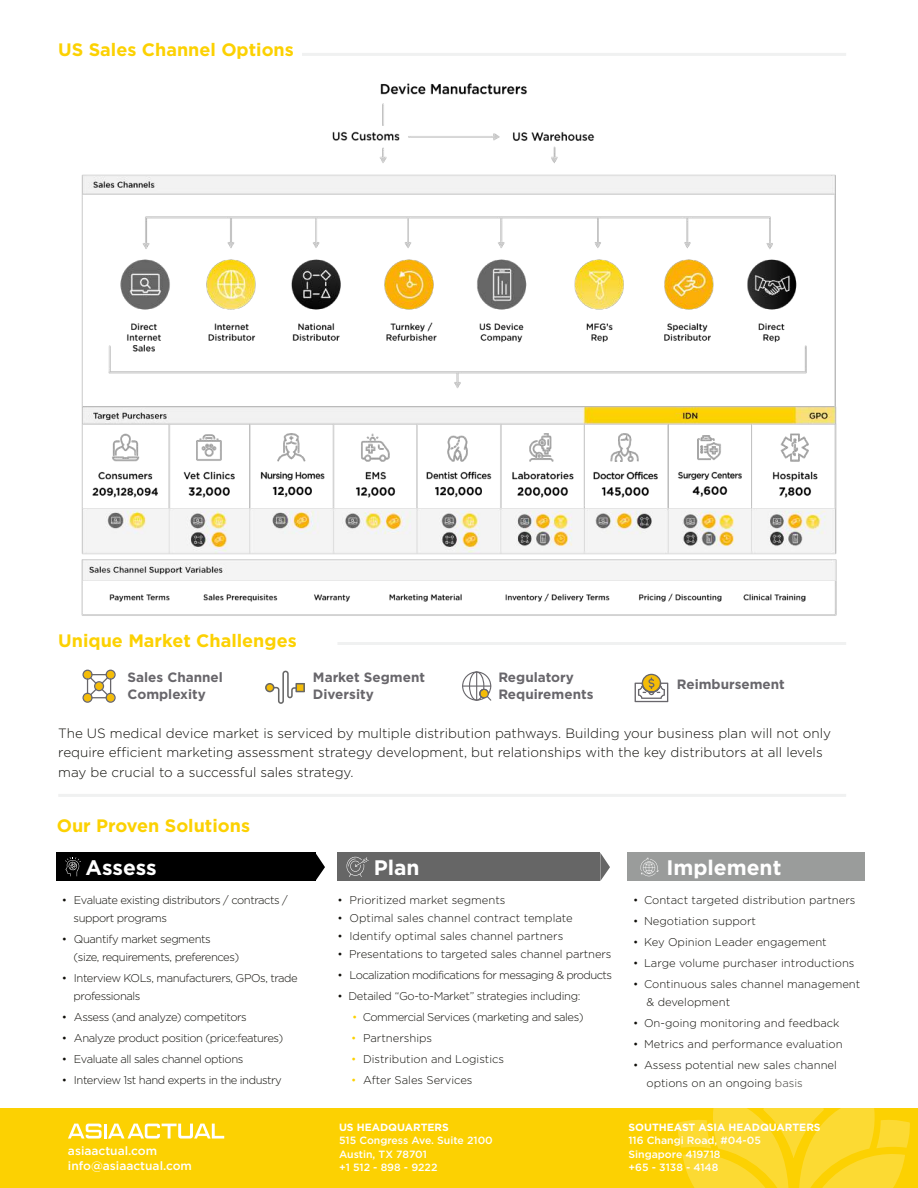
<style>
.page{position:relative;width:918px;height:1188px;background:#fff}
.page>*{position:absolute;margin:0;border:0;box-sizing:border-box;transform-origin:0 0}
.t1{font:700 21px "Gotham HTF";color:#fff}
.t2{font:700 18px "Gotham HTF";color:#fcd102}
.t3{font:300 13.5px/19.5px "Gotham HTF";color:#11100b}
.t4{font:700 13.5px/16.5px "Gotham HTF";color:#68666b}
.t5{font:500 12px/15px "Gotham HTF";color:#fff}
.t6{font:300 11.25px/18px "Gotham HTF";letter-spacing:-.015em;color:#11100b}
.t7{font:300 11.25px/18px "Gotham HTF";letter-spacing:-.04em;color:#11100b}
.t8{font:300 11.25px "Gotham HTF";letter-spacing:-.05em;color:#11100b}
.t9{font:500 10.5px/13.5px "Gotham HTF";color:#fff}
.t10{font:700 10.5px "Gotham HTF";color:#fff}
.s1{color:#fcd102}
</style>
<div class="page">
<img style="left:81px;top:83px;width:756px;height:533px">
<div style="left:0;top:1109px;width:918px;height:79px;background:#fcd102"></div>
<svg style="left:68px;top:1124px;width:34px;height:15px"></svg>
<hr style="left:104px;top:1124px;width:3px;height:15px;background:#fff">
<svg style="left:108px;top:1124px;width:116px;height:15px"></svg>
<svg style="left:677px;top:1108px;width:234px;height:80px"></svg>
<div style="left:56px;top:853px;width:259px;height:28px;background:#000"></div>
<div style="left:338px;top:853px;width:262px;height:28px;background:#666"></div>
<div style="left:627px;top:853px;width:237px;height:28px;background:#9a9c9b"></div>
<svg style="left:65px;top:857px;width:16px;height:19px"></svg>
<svg style="left:347px;top:857px;width:22px;height:20px"></svg>
<svg style="left:640px;top:858px;width:19px;height:18px"></svg>
<hr style="left:338px;top:642px;width:508px;height:3px;background:#f0f1f1">
<hr style="left:302px;top:53px;width:544px;height:3px;background:#f0f1f1">
<hr style="left:58px;top:794px;width:788px;height:3px;background:#f0f1f1">
<svg style="left:315px;top:853px;width:10px;height:28px"></svg>
<svg style="left:600px;top:853px;width:10px;height:28px"></svg>
<svg style="left:82px;top:670px;width:34px;height:33px"></svg>
<svg style="left:265px;top:671px;width:40px;height:33px"></svg>
<svg style="left:462px;top:671px;width:29px;height:30px"></svg>
<hr style="left:476px;top:671px;width:1px;height:30px;background:#68666b">
<svg style="left:635px;top:674px;width:33px;height:28px"></svg>
<h2 class="t2" style="left:58px;top:42px;width:237px">US Sales Channel Options</h2>
<h2 class="t2" style="left:58px;top:634px;width:240px">Unique Market Challenges</h2>
<p class="t4" style="left:128px;top:670px;width:97px">Sales Channel<br>Complexity</p>
<p class="t4" style="left:313px;top:670px;width:114px">Market Segment<br>Diversity</p>
<p class="t4" style="left:498px;top:670px;width:97px">Regulatory<br>Requirements</p>
<p class="t4" style="left:677px;top:677px;width:110px">Reimbursement</p>
<p class="t3" style="left:58px;top:724px;width:774px">The US medical device market is serviced by multiple distribution pathways. Building your business plan will not only require efficient marketing assessment strategy development, but relationships with the key distributors at all levels may be crucial to a successful sales strategy.</p>
<h2 class="t2" style="left:57px;top:818px;width:195px">Our Proven Solutions</h2>
<h1 class="t1" style="left:86px;top:859px;width:73px">Assess</h1>
<h1 class="t1" style="left:374px;top:859px;width:47px">Plan</h1>
<h1 class="t1" style="left:666px;top:859px;width:117px">Implement</h1>
<p class="t7" style="left:74px;top:892px;width:216px;text-indent:-12px">• Evaluate existing distributors / contracts / support programs</p>
<p class="t7" style="left:74px;top:931px;width:167px;text-indent:-12px">• Quantify market segments (size, requirements, preferences)</p>
<p class="t7" style="left:74px;top:970px;width:226px;text-indent:-12px">• Interview KOLs, manufacturers, GPOs, trade professionals</p>
<p class="t7" style="left:62px;top:1009px;width:186px">• Assess (and analyze) competitors</p>
<p class="t7" style="left:62px;top:1030px;width:223px">• Analyze product position (price:features)</p>
<p class="t7" style="left:62px;top:1051px;width:183px">• Evaluate all sales channel options</p>
<p class="t7" style="left:62px;top:1072px;width:221px">• Interview 1st hand experts in the industry</p>
<p class="t5" style="left:68px;top:1144px;width:126px">asiaactual.com info@asiaactual.com</p>
<p class="t6" style="left:338px;top:892px;width:170px">• Prioritized market segments</p>
<p class="t6" style="left:338px;top:910px;width:237px">• Optimal sales channel contract template</p>
<p class="t6" style="left:338px;top:928px;width:227px">• Identify optimal sales channel partners</p>
<p class="t6" style="left:338px;top:946px;width:275px">• Presentations to targeted sales channel partners</p>
<p class="t8" style="left:338px;top:970px;width:276px">• Localization modifications for messaging &amp; products</p>
<p class="t6" style="left:338px;top:988px;width:245px">• Detailed “Go-to-Market” strategies including:</p>
<p class="t7" style="left:352px;top:1009px;width:233px"><span class="s1">•</span> Commercial Services (marketing and sales)</p>
<p class="t6" style="left:351px;top:1030px;width:83px"><span class="s1">•</span> Partnerships</p>
<p class="t6" style="left:351px;top:1051px;width:155px"><span class="s1">•</span> Distribution and Logistics</p>
<p class="t6" style="left:351px;top:1072px;width:123px"><span class="s1">•</span> After Sales Services</p>
<p class="t10" style="left:339px;top:1123px;width:111px">US HEADQUARTERS</p>
<p class="t9" style="left:339px;top:1134px;width:155px">515 Congress Ave. Suite 2100<br>Austin, TX 78701<br>+1 512 - 898 - 9222</p>
<p class="t6" style="left:633px;top:892px;width:224px">• Contact targeted distribution partners</p>
<p class="t6" style="left:633px;top:913px;width:125px">• Negotiation support</p>
<p class="t6" style="left:633px;top:934px;width:195px">• Key Opinion Leader engagement</p>
<p class="t6" style="left:633px;top:955px;width:223px">• Large volume purchaser introductions</p>
<p class="t6" style="left:647px;top:976px;width:215px;text-indent:-14px">• Continuous sales channel management &amp; development</p>
<p class="t6" style="left:633px;top:1015px;width:208px">• On-going monitoring and feedback</p>
<p class="t6" style="left:633px;top:1036px;width:211px">• Metrics and performance evaluation</p>
<p class="t6" style="left:647px;top:1057px;width:192px;text-indent:-14px">• Assess potential new sales channel options on an ongoing basis</p>
<p class="t10" style="left:628px;top:1123px;width:194px">SOUTHEAST ASIA HEADQUARTERS</p>
<p class="t9" style="left:628px;top:1134px;width:134px">116 Changi Road, #04-05<br>Singapore 419718<br>+65 - 3138 - 4148</p>
</div>
